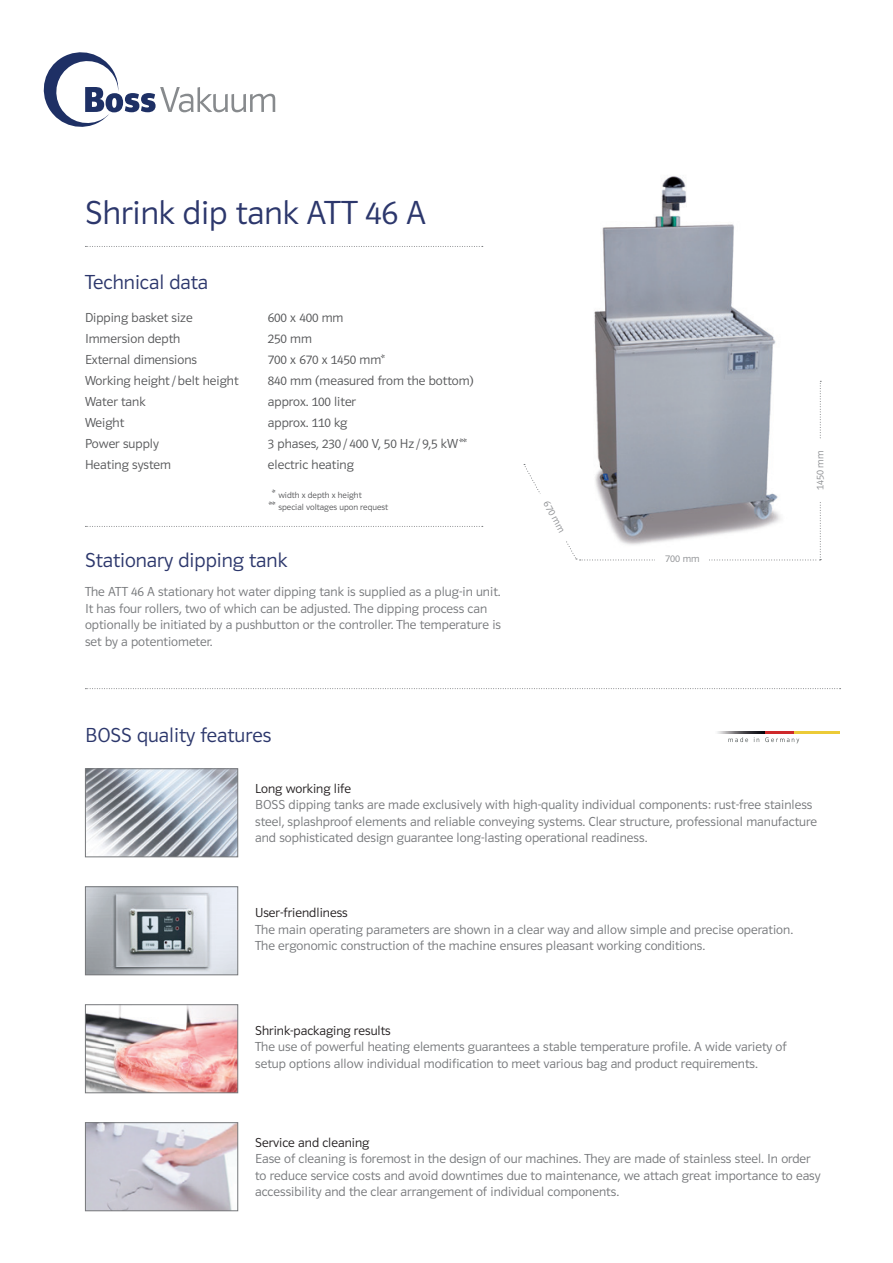
<style>
.page{position:relative;width:893px;height:1263px;background:#fff}
.page>*{position:absolute;margin:0;border:0;box-sizing:border-box;transform-origin:0 0}
.t1{font:34.5px "Polo 11 Leicht";color:#2c376c}
.t2{font:21px "Polo 11 Leicht";color:#2c376c}
.t3{font:13.5px/16.5px "Polo 11 Leicht";color:#76787b}
.t4{font:13.5px "Polo 11 Leicht";color:#57585a}
.t5{font:13.5px "Polo 11 Leicht";color:#231f20}
.t6{font:10.5px "Polo 11 Leicht";color:#8f9194}
.t7{font:9px/12px "Polo 11 Leicht";color:#57585a}
.s1{font-size:12px}
</style>
<div class="page">
<img style="left:594px;top:176px;width:182px;height:205px">
<svg style="left:85px;top:526px;width:398px;height:1px"></svg>
<svg style="left:85px;top:246px;width:398px;height:1px"></svg>
<svg style="left:44px;top:52px;width:231px;height:75px"></svg>
<svg style="left:728px;top:737px;width:20px;height:5px"></svg>
<hr style="left:779px;top:731px;width:60px;height:3px;background:#eccb38">
<img style="left:717px;top:731px;width:37px;height:3px">
<svg style="left:754px;top:731px;width:45px;height:12px"></svg>
<svg style="left:85px;top:688px;width:756px;height:1px"></svg>
<img style="left:87px;top:1124px;width:149px;height:85px">
<div style="left:85px;top:1122px;width:153px;height:89px;border:1px solid #76787b"></div>
<svg style="left:524px;top:381px;width:297px;height:180px"></svg>
<div style="left:656px;top:553px;width:53px;height:17px;background:#fff"></div>
<div style="left:815px;top:440px;width:16px;height:61px;background:#fff"></div>
<img style="left:87px;top:888px;width:149px;height:85px">
<div style="left:85px;top:886px;width:153px;height:89px;border:1px solid #76787b"></div>
<img style="left:87px;top:1006px;width:149px;height:85px">
<div style="left:85px;top:1004px;width:153px;height:89px;border:1px solid #76787b"></div>
<img style="left:87px;top:770px;width:149px;height:85px">
<div style="left:85px;top:768px;width:153px;height:89px;border:1px solid #76787b"></div>
<h1 class="t1" style="left:85px;top:194px;width:342px">Shrink dip tank ATT 46 A</h1>
<h2 class="t2" style="left:85px;top:271px;width:125px">Technical data</h2>
<p class="t4" style="left:85px;top:311px;width:109px">Dipping basket size</p>
<p class="t4" style="left:268px;top:311px;width:77px">600 x 400 mm</p>
<p class="t4" style="left:85px;top:332px;width:97px">Immersion depth</p>
<p class="t4" style="left:268px;top:332px;width:46px">250 mm</p>
<p class="t4" style="left:85px;top:353px;width:114px">External dimensions</p>
<p class="t4" style="left:268px;top:353px;width:119px">700 x 670 x 1450 mm*</p>
<p class="t4" style="left:85px;top:374px;width:155px">Working height / belt height</p>
<p class="t4" style="left:268px;top:374px;width:207px">840 mm (measured from the bottom)</p>
<p class="t4" style="left:85px;top:395px;width:62px">Water tank</p>
<p class="t4" style="left:268px;top:395px;width:90px">approx. 100 liter</p>
<p class="t4" style="left:85px;top:416px;width:41px">Weight</p>
<p class="t4" style="left:268px;top:416px;width:81px">approx. 110 kg</p>
<p class="t4" style="left:85px;top:437px;width:75px">Power supply</p>
<p class="t4" style="left:268px;top:437px;width:201px">3 phases, 230 / 400 V, 50 Hz / 9,5 kW **</p>
<p class="t4" style="left:85px;top:458px;width:88px">Heating system</p>
<p class="t4" style="left:268px;top:458px;width:88px">electric heating</p>
<p class="t7" style="left:269px;top:489px;width:121px;text-indent:3px"><span class="s1">*</span> width x depth x height<br><span class="s1">**</span> special voltages upon request</p>
<h2 class="t2" style="left:85px;top:549px;width:204px">Stationary dipping tank</h2>
<p class="t3" style="left:85px;top:584px;width:418px">The ATT 46 A stationary hot water dipping tank is supplied as a plug-in unit.<br>It has four rollers, two of which can be adjusted. The dipping process can optionally be initiated by a pushbutton or the controller. The temperature is set by a potentiometer.</p>
<h2 class="t2" style="left:85px;top:724px;width:188px">BOSS quality features</h2>
<p class="t6" style="left:551px;top:499px;width:36px;rotate:61deg">670 mm</p>
<p class="t6" style="left:665px;top:553px;width:36px">700 mm</p>
<p class="t6" style="left:814px;top:490px;width:41px;rotate:-90deg">1450 mm</p>
<p class="t5" style="left:255px;top:781px;width:97px">Long working life</p>
<p class="t3" style="left:255px;top:797px;width:564px">BOSS dipping tanks are made exclusively with high-quality individual components: rust-free stainless steel, splashproof elements and reliable conveying systems. Clear structure, professional manufacture and sophisticated design guarantee long-lasting operational readiness.</p>
<p class="t5" style="left:255px;top:905px;width:94px">User-friendliness</p>
<p class="t3" style="left:255px;top:921px;width:539px">The main operating parameters are shown in a clear way and allow simple and precise operation.<br>The ergonomic construction of the machine ensures pleasant working conditions.</p>
<p class="t5" style="left:255px;top:1023px;width:137px">Shrink-packaging results</p>
<p class="t3" style="left:255px;top:1038px;width:533px">The use of powerful heating elements guarantees a stable temperature profile. A wide variety of setup options allow individual modification to meet various bag and product requirements.</p>
<p class="t5" style="left:255px;top:1135px;width:116px">Service and cleaning</p>
<p class="t3" style="left:255px;top:1150px;width:567px">Ease of cleaning is foremost in the design of our machines. They are made of stainless steel. In order to reduce service costs and avoid downtimes due to maintenance, we attach great importance to easy accessibility and the clear arrangement of individual components.</p>
</div>
